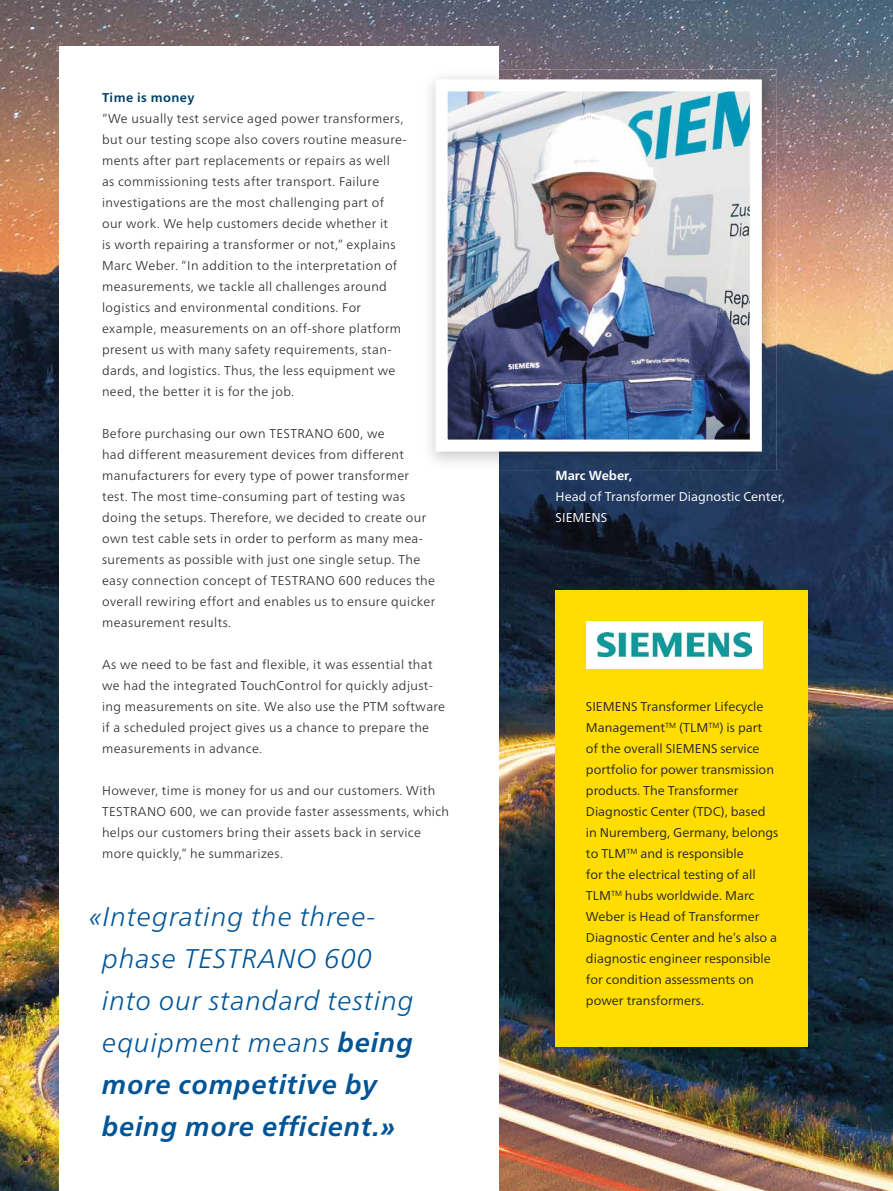
<style>
.page{position:relative;width:893px;height:1191px;background:#fff}
.page>*{position:absolute;margin:0;border:0;box-sizing:border-box;transform-origin:0 0}
.t1{font:italic 300 27px/42px "Frutiger Neue LTW1 G";letter-spacing:.03em;color:#005496}
.t2{font:300 12.75px/21px "Frutiger Neue LTW1 G";letter-spacing:.03em;color:#282827}
.t3{font:12.75px/21px "Frutiger Neue LTW1 G";color:#282827}
.t4{font:12.75px/21px "Frutiger Neue LTW1 G";color:#fff}
.t5{font:700 12.75px "Frutiger Neue LTW1 G";letter-spacing:.03em;color:#00406a}
.t6{font:700 12.75px "Frutiger Neue LTW1 G";color:#fff}
.s1{font-weight:700}
</style>
<div class="page">
<img style="left:0;top:0;width:893px;height:1191px">
<div style="left:60px;top:47px;width:439px;height:1144px;background:#fff"></div>
<div style="left:556px;top:590px;width:252px;height:457px;background:#fd0"></div>
<div style="left:586px;top:621px;width:177px;height:47px;background:#fff"></div>
<img style="left:597px;top:632px;width:154px;height:25px">
<img style="left:430px;top:69px;width:347px;height:401px">
<img style="left:557px;top:470px;width:75px;height:1px">
<img style="left:449px;top:92px;width:300px;height:346px">
<div style="left:436px;top:79px;width:326px;height:372px;border:12px solid #fff"></div>
<p class="t5" style="left:102px;top:90px;width:94px">Time is money</p>
<p class="t2" style="left:102px;top:107px;width:306px">“We usually test service aged power transformers, but our testing scope also covers routine measure&shy;ments after part replacements or repairs as well<br>as commissioning tests after transport. Failure investigations are the most challenging part of our work. We help customers decide whether it<br>is worth repairing a transformer or not,” explains Marc Weber. “In addition to the interpretation of measurements, we tackle all challenges around logistics and environmental conditions. For example, measurements on an off-shore platform present us with many safety requirements, stan&shy;dards, and logistics. Thus, the less equipment we need, the better it is for the job.</p>
<p class="t2" style="left:102px;top:422px;width:335px">Before purchasing our own TESTRANO 600, we<br>had different measurement devices from different manufacturers for every type of power transformer test. The most time-consuming part of testing was doing the setups. Therefore, we decided to create our own test cable sets in order to perform as many mea&shy;surements as possible with just one single setup. The easy connection concept of TESTRANO 600 reduces the overall rewiring effort and enables us to ensure quicker measurement results.</p>
<p class="t2" style="left:102px;top:653px;width:345px">As we need to be fast and flexible, it was essential that we had the integrated TouchControl for quickly adjust&shy;ing measurements on site. We also use the PTM software if a scheduled project gives us a chance to prepare the measurements in advance.</p>
<p class="t2" style="left:102px;top:779px;width:349px">However, time is money for us and our customers. With TESTRANO 600, we can provide faster assessments, which helps our customers bring their assets back in service more quickly,” he summarizes.</p>
<h1 class="t1" style="left:102px;top:895px;width:313px;text-indent:-13px">«Integrating the three&shy;phase TESTRANO 600 into our standard testing equipment means <span class="s1">being more competitive by being more efficient.»</span></h1>
<p class="t6" style="left:556px;top:467px;width:78px">Marc Weber,</p>
<p class="t4" style="left:556px;top:485px;width:231px">Head of Transformer Diagnostic Center,<br>SIEMENS</p>
<p class="t3" style="left:586px;top:695px;width:194px">SIEMENS Transformer Lifecycle<br>Management<sup>TM</sup> (TLM<sup>TM</sup>) is part<br>of the overall SIEMENS service portfolio for power transmission products. The Transformer<br>Diagnostic Center (TDC), based in Nuremberg, Germany, belongs to TLM<sup>TM</sup> and is responsible<br>for the electrical testing of all<br>TLM<sup>TM</sup> hubs worldwide. Marc<br>Weber is Head of Transformer<br>Diagnostic Center and he’s also a diagnostic engineer responsible for condition assessments on power transformers.</p>
</div>
